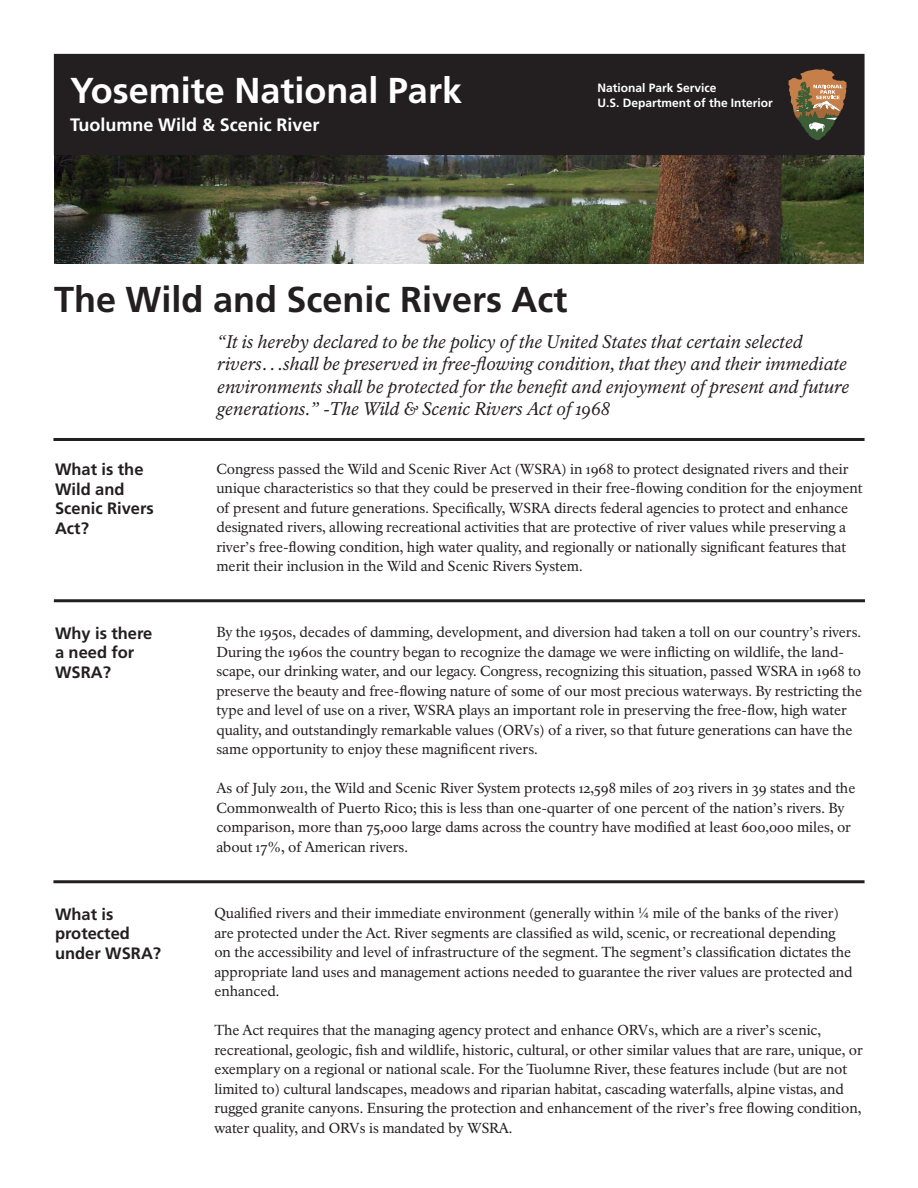
<style>
.page{position:relative;width:918px;height:1188px;background:#fff}
.page>*{position:absolute;margin:0;border:0;box-sizing:border-box;transform-origin:0 0}
.Head-A{font:700 36px "Frutiger LT Std";color:#231f20}
.Black-band_site_name{font:700 36px "Frutiger LT Std";color:#fff}
.Introduction-text{font:italic 18px/22.5px "NPS Rawlinson OT Old";color:#231f20}
.Black-band_site_name-2{font:700 18px "Frutiger LT Std";color:#fff}
.Head-A-2{font:700 16.5px/19.5px "Frutiger LT Std";color:#231f20}
.Text{font:14.25px/19.5px "NPS Rawlinson OT Old";letter-spacing:-.005em;color:#231f20}
.Black-band__DOI_NPS{font:700 12px "Frutiger LT Std";color:#fff}
</style>
<div class="page">
<div style="left:54px;top:54px;width:810px;height:101px;background:#231f20"></div>
<svg style="left:788px;top:69px;width:59px;height:71px"></svg>
<hr style="left:53px;top:438px;width:812px;height:3px;background:#231f20">
<hr style="left:54px;top:599px;width:811px;height:3px;background:#231f20">
<hr style="left:53px;top:880px;width:812px;height:3px;background:#231f20">
<img style="left:54px;top:155px;width:810px;height:109px">
<p class="Black-band_site_name" style="left:70px;top:69px;width:393px">Yosemite National Park</p>
<p class="Black-band_site_name-2" style="left:70px;top:114px;width:251px">Tuolumne Wild &amp; Scenic River</p>
<p class="Black-band__DOI_NPS" style="left:598px;top:81px;width:121px">National Park Service</p>
<p class="Black-band__DOI_NPS" style="left:598px;top:96px;width:177px">U.S. Department of the Interior</p>
<p class="Head-A" style="left:54px;top:278px;width:515px">The Wild and Scenic Rivers Act</p>
<p class="Head-A-2" style="left:55px;top:460px;width:100px">What is the<br>Wild and<br>Scenic Rivers<br>Act?</p>
<p class="Introduction-text" style="left:217px;top:331px;width:634px">“It is hereby declared to be the policy of the United States that certain selected rivers…shall be preserved in free-flowing condition, that they and their immediate environments shall be protected for the benefit and enjoyment of present and future generations.” -The Wild &amp; Scenic Rivers Act of 1968</p>
<p class="Text" style="left:216px;top:459px;width:648px">Congress passed the Wild and Scenic River Act (WSRA) in 1968 to protect designated rivers and their unique characteristics so that they could be preserved in their free-flowing condition for the enjoyment of present and future generations. Specifically, WSRA directs federal agencies to protect and enhance designated rivers, allowing recreational activities that are protective of river values while preserving a river’s free-flowing condition, high water quality, and regionally or nationally significant features that merit their inclusion in the Wild and Scenic Rivers System.</p>
<p class="Head-A-2" style="left:55px;top:624px;width:99px">Why is there a need for<br>WSRA?</p>
<p class="Text" style="left:216px;top:623px;width:647px">By the 1950s, decades of damming, development, and diversion had taken a toll on our country’s rivers.<br>During the 1960s the country began to recognize the damage we were inflicting on wildlife, the land&shy;scape, our drinking water, and our legacy. Congress, recognizing this situation, passed WSRA in 1968 to preserve the beauty and free-flowing nature of some of our most precious waterways. By restricting the type and level of use on a river, WSRA plays an important role in preserving the free-flow, high water quality, and outstandingly remarkable values (ORVs) of a river, so that future generations can have the same opportunity to enjoy these magnificent rivers.</p>
<p class="Text" style="left:216px;top:779px;width:640px">As of July 2011, the Wild and Scenic River System protects 12,598 miles of 203 rivers in 39 states and the Commonwealth of Puerto Rico; this is less than one-quarter of one percent of the nation’s rivers. By comparison, more than 75,000 large dams across the country have modified at least 600,000 miles, or about 17%, of American rivers.</p>
<p class="Head-A-2" style="left:55px;top:905px;width:108px">What is protected under WSRA?</p>
<p class="Text" style="left:214px;top:904px;width:640px">Qualified rivers and their immediate environment (generally within ¼ mile of the banks of the river) are protected under the Act. River segments are classified as wild, scenic, or recreational depending on the accessibility and level of infrastructure of the segment. The segment’s classification dictates the appropriate land uses and management actions needed to guarantee the river values are protected and enhanced.</p>
<p class="Text" style="left:214px;top:1021px;width:650px">The Act requires that the managing agency protect and enhance ORVs, which are a river’s scenic, recreational, geologic, fish and wildlife, historic, cultural, or other similar values that are rare, unique, or exemplary on a regional or national scale. For the Tuolumne River, these features include (but are not limited to) cultural landscapes, meadows and riparian habitat, cascading waterfalls, alpine vistas, and rugged granite canyons. Ensuring the protection and enhancement of the river’s free flowing condition, water quality, and ORVs is mandated by WSRA.</p>
</div>
